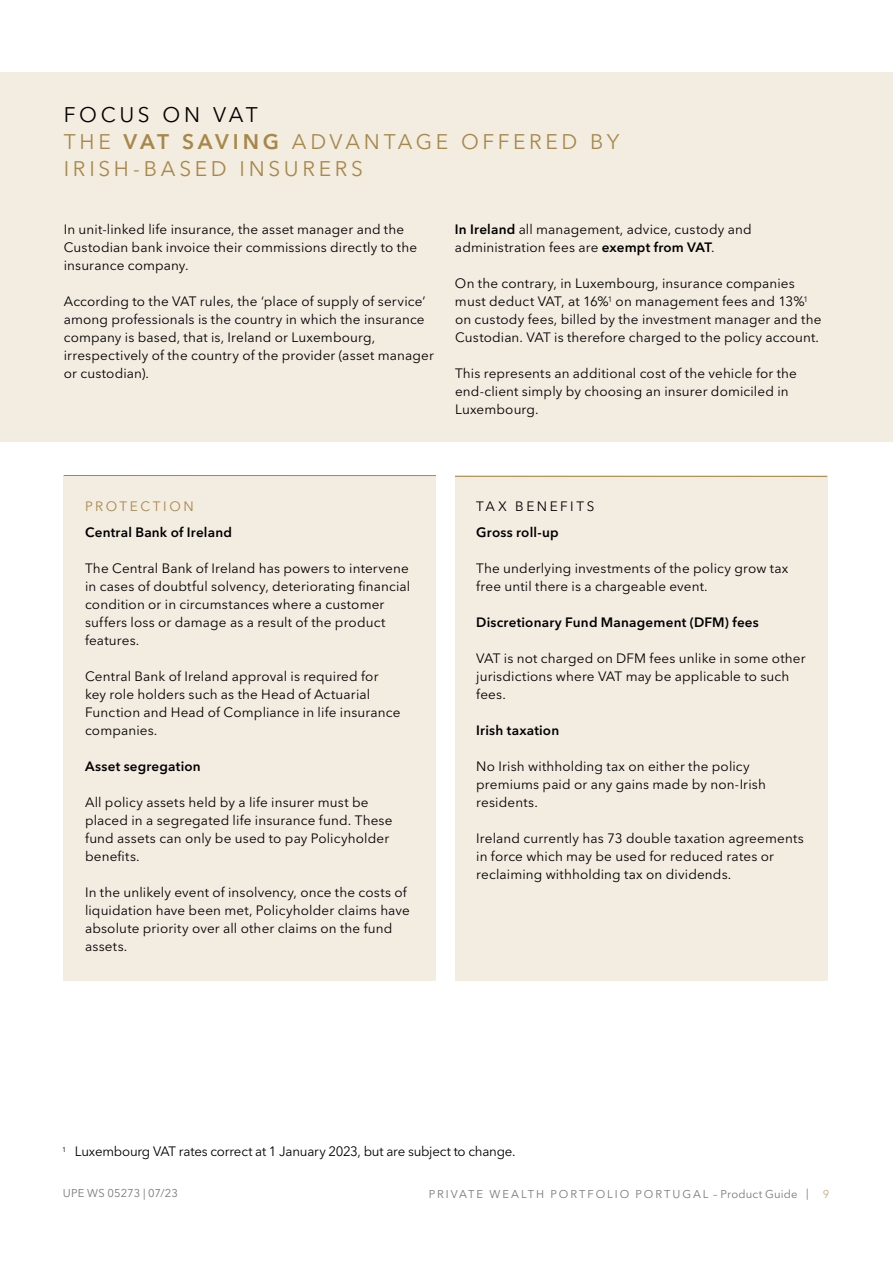
<style>
.page{position:relative;width:893px;height:1263px;background:#fff}
.page>*{position:absolute;margin:0;border:0;box-sizing:border-box;transform-origin:0 0}
.t1{font:21px/27px "Avenir Next LT Pro";letter-spacing:.175em;color:#a88848}
.t2{font:13.5px/18px "Avenir Next LT Pro";letter-spacing:.01em;color:#000}
.t3{font:600 13.5px "Avenir Next LT Pro";letter-spacing:.015em;color:#000}
.t4{font:13.5px "Avenir Next LT Pro";letter-spacing:-.015em;color:#000}
.t5{font:13.5px "Avenir Next LT Pro";letter-spacing:.19em;color:#000}
.t6{font:13.5px "Avenir Next LT Pro";letter-spacing:.195em;color:#a88848}
.t7{font:11.25px "Avenir Next LT Pro";letter-spacing:.155em;color:#77787b}
.t8{font:11.25px "Avenir Next LT Pro";color:#77787b}
.t9{font:11.25px "Avenir Next LT Pro";color:#c4ab7b}
.s1{color:#000}
.s2{font-weight:600}
</style>
<div class="page">
<div style="left:0;top:72px;width:893px;height:370px;background:#f3ece1"></div>
<div style="left:64px;top:475px;width:372px;height:505px;background:#f3ece1"></div>
<div style="left:455px;top:475px;width:372px;height:505px;background:#f3ece1"></div>
<hr style="left:64px;top:475px;width:372px;height:1px;background:#a88848">
<hr style="left:455px;top:476px;width:372px;height:1px;background:#a88848">
<h1 class="t1" style="left:64px;top:101px;width:557px"><span class="s1">FOCUS ON VAT<br></span>THE <span class="s2">VAT SAVING</span> ADVANTAGE OFFERED BY<br>IRISH-BASED INSURERS</h1>
<p class="t2" style="left:64px;top:220px;width:355px">In unit-linked life insurance, the asset manager and the<br>Custodian bank invoice their commissions directly to the insurance company.</p>
<p class="t2" style="left:64px;top:292px;width:372px">According to the VAT rules, the ‘place of supply of service’ among professionals is the country in which the insurance company is based, that is, Ireland or Luxembourg, irrespectively of the country of the provider (asset manager or custodian).</p>
<p class="t2" style="left:455px;top:220px;width:298px"><span class="s2">In Ireland</span> all management, advice, custody and administration fees are <span class="s2">exempt from VAT</span>.</p>
<p class="t2" style="left:455px;top:274px;width:368px">On the contrary, in Luxembourg, insurance companies must deduct VAT, at 16%<sup>1</sup> on management fees and 13%<sup>1 </sup>on custody fees, billed by the investment manager and the Custodian. VAT is therefore charged to the policy account.</p>
<p class="t2" style="left:455px;top:364px;width:343px">This represents an additional cost of the vehicle for the end-client simply by choosing an insurer domiciled in<br>Luxembourg.</p>
<p class="t6" style="left:85px;top:498px;width:110px">PROTECTION</p>
<p class="t3" style="left:85px;top:524px;width:148px">Central Bank of Ireland</p>
<p class="t2" style="left:85px;top:559px;width:327px">The Central Bank of Ireland has powers to intervene in cases of doubtful solvency, deteriorating financial condition or in circumstances where a customer suffers loss or damage as a result of the product features.</p>
<p class="t2" style="left:85px;top:667px;width:317px">Central Bank of Ireland approval is required for key role holders such as the Head of Actuarial Function and Head of Compliance in life insurance companies.</p>
<p class="t3" style="left:85px;top:758px;width:117px">Asset segregation</p>
<p class="t2" style="left:85px;top:793px;width:309px">All policy assets held by a life insurer must be placed in a segregated life insurance fund. These fund assets can only be used to pay Policyholder benefits.</p>
<p class="t2" style="left:85px;top:883px;width:326px">In the unlikely event of insolvency, once the costs of liquidation have been met, Policyholder claims have absolute priority over all other claims on the fund assets.</p>
<p class="t5" style="left:476px;top:498px;width:120px">TAX BENEFITS</p>
<p class="t3" style="left:476px;top:524px;width:84px">Gross roll-up</p>
<p class="t2" style="left:476px;top:559px;width:314px">The underlying investments of the policy grow tax free until there is a chargeable event.</p>
<p class="t3" style="left:476px;top:614px;width:284px">Discretionary Fund Management (DFM) fees</p>
<p class="t2" style="left:476px;top:649px;width:331px">VAT is not charged on DFM fees unlike in some other jurisdictions where VAT may be applicable to such fees.</p>
<p class="t3" style="left:476px;top:722px;width:84px">Irish taxation</p>
<p class="t2" style="left:476px;top:757px;width:291px">No Irish withholding tax on either the policy premiums paid or any gains made by non-Irish residents.</p>
<p class="t2" style="left:476px;top:829px;width:329px">Ireland currently has 73 double taxation agreements in force which may be used for reduced rates or reclaiming withholding tax on dividends.</p>
<p class="t4" style="left:62px;top:1143px;width:455px"><sup>1</sup> Luxembourg VAT rates correct at 1 January 2023, but are subject to change.</p>
<p class="t8" style="left:63px;top:1186px;width:116px">UPE WS 05273 | 07/23</p>
<p class="t7" style="left:429px;top:1188px;width:381px">PRIVATE WEALTH PORTFOLIO PORTUGAL – Product Guide |</p>
<p class="t9" style="left:823px;top:1188px;width:8px">9</p>
</div>
